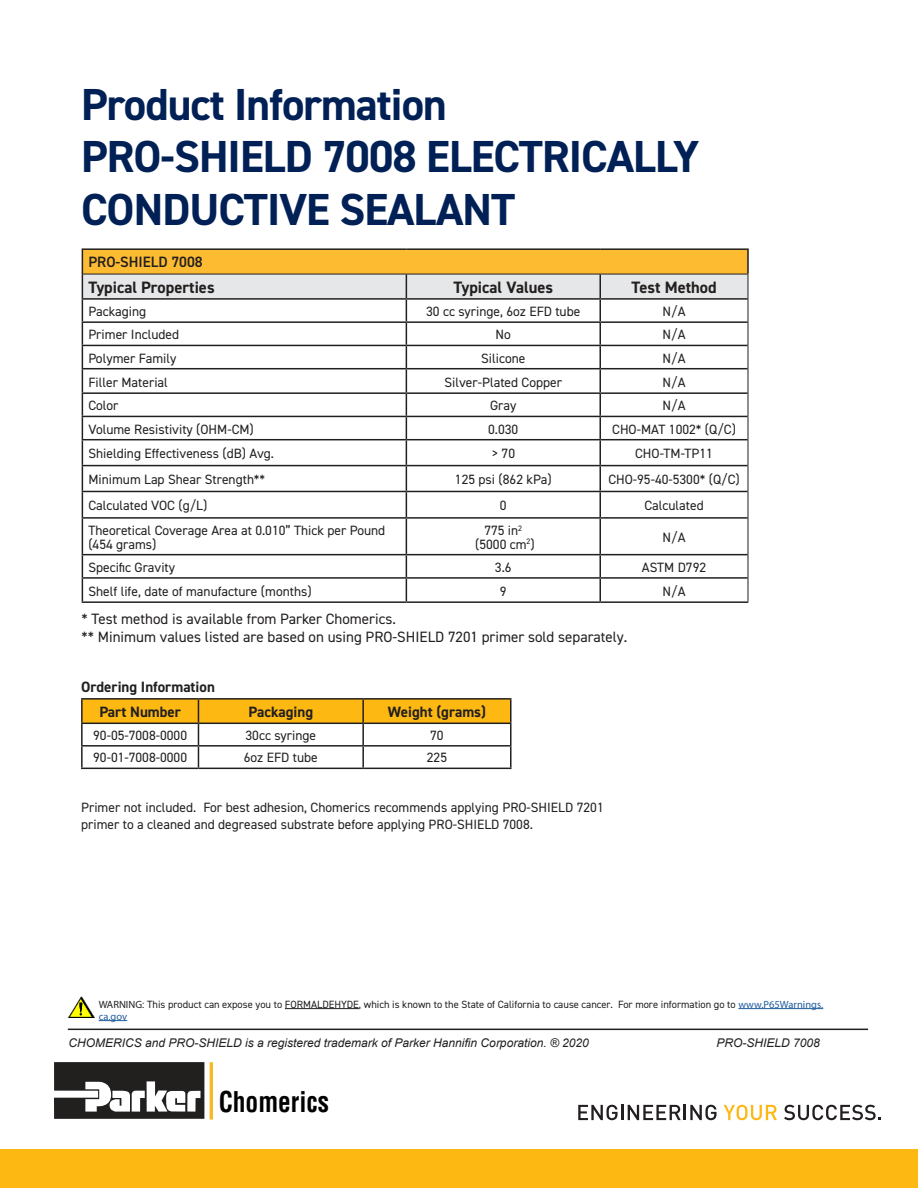
<style>
.page{position:relative;width:918px;height:1188px;background:#fff}
.page>*{position:absolute;margin:0;border:0;box-sizing:border-box;transform-origin:0 0}
.t1{font:700 45px/52.5px "DIN2014";letter-spacing:-.02em;color:#002056}
.t2{font:700 condensed 27.9px "Helvetica";color:#010102;scale:.91 1}
.t3{font:700 16.5px "DIN2014";color:#221f1f}
.t4{font:15px/18px "DIN2014";color:#221f1f}
.t5{font:700 15px/24.8px "DIN2014";color:#221f1f}
.t6{font:600 15px "DIN2014";color:#221f1f}
.t7{font:13.5px/13.5px "DIN2014";color:#221f1f}
.t8{font:13.5px "DIN2014";color:#211d1e}
.t9{font:italic 12px "Arial";color:#221f1f}
.t10{font:10.5px "DIN2014";color:#221f1f}
.t11{font:10.5px "Myriad Pro";color:#1f5d9e}
.s1{font-family:"Myriad Pro"}
.s2{font-family:"Myriad Pro";color:#1f5d9e}
</style>
<div class="page">
<div style="left:0;top:1150px;width:918px;height:38px;background:#fdb812"></div>
<svg style="left:578px;top:1105px;width:139px;height:15px"></svg>
<svg style="left:724px;top:1105px;width:53px;height:15px"></svg>
<svg style="left:784px;top:1105px;width:97px;height:15px"></svg>
<svg style="left:54px;top:1062px;width:150px;height:57px"></svg>
<hr style="left:210px;top:1062px;width:3px;height:57px;background:#fbb825">
<hr style="left:68px;top:1029px;width:800px;height:1px;background:#221f1f">
<hr style="left:285px;top:1008px;width:74px;height:1px;background:#221f1f">
<hr style="left:738px;top:1008px;width:85px;height:1px;background:#1f5d9e">
<svg style="left:99px;top:1020px;width:28px;height:1px"></svg>
<img style="left:68px;top:997px;width:26px;height:21px">
<hr style="left:82px;top:248px;width:324px;height:2px;background:#221f1f">
<hr style="left:406px;top:248px;width:194px;height:2px;background:#221f1f">
<hr style="left:600px;top:248px;width:149px;height:2px;background:#221f1f">
<hr style="left:82px;top:517px;width:324px;height:2px;background:#221f1f">
<hr style="left:82px;top:519px;width:1px;height:35px;background:#221f1f">
<hr style="left:406px;top:517px;width:194px;height:2px;background:#221f1f">
<hr style="left:406px;top:519px;width:1px;height:35px;background:#221f1f">
<hr style="left:600px;top:517px;width:148px;height:2px;background:#221f1f">
<hr style="left:599px;top:519px;width:2px;height:35px;background:#221f1f">
<hr style="left:82px;top:554px;width:324px;height:1px;background:#221f1f">
<hr style="left:406px;top:554px;width:194px;height:1px;background:#221f1f">
<hr style="left:600px;top:554px;width:148px;height:1px;background:#221f1f">
<hr style="left:599px;top:555px;width:2px;height:22px;background:#221f1f">
<hr style="left:82px;top:577px;width:324px;height:2px;background:#221f1f">
<svg style="left:82px;top:555px;width:1px;height:46px"></svg>
<hr style="left:406px;top:577px;width:194px;height:2px;background:#221f1f">
<svg style="left:406px;top:555px;width:1px;height:46px"></svg>
<hr style="left:600px;top:577px;width:148px;height:2px;background:#221f1f">
<hr style="left:599px;top:579px;width:2px;height:22px;background:#221f1f">
<hr style="left:82px;top:601px;width:324px;height:2px;background:#221f1f">
<hr style="left:406px;top:601px;width:194px;height:2px;background:#221f1f">
<hr style="left:600px;top:601px;width:148px;height:2px;background:#221f1f">
<svg style="left:82px;top:250px;width:667px;height:268px"></svg>
<hr style="left:748px;top:518px;width:1px;height:37px;background:#221f1f">
<svg style="left:748px;top:555px;width:1px;height:46px"></svg>
<hr style="left:81px;top:698px;width:117px;height:2px;background:#221f1f">
<hr style="left:198px;top:698px;width:165px;height:2px;background:#221f1f">
<hr style="left:363px;top:698px;width:149px;height:2px;background:#221f1f">
<hr style="left:510px;top:700px;width:2px;height:23px;background:#221f1f">
<hr style="left:81px;top:723px;width:117px;height:1px;background:#221f1f">
<hr style="left:81px;top:724px;width:2px;height:21px;background:#221f1f">
<hr style="left:363px;top:723px;width:149px;height:1px;background:#221f1f">
<hr style="left:510px;top:724px;width:2px;height:21px;background:#221f1f">
<hr style="left:81px;top:745px;width:117px;height:2px;background:#221f1f">
<hr style="left:81px;top:747px;width:2px;height:21px;background:#221f1f">
<svg style="left:82px;top:699px;width:429px;height:69px"></svg>
<hr style="left:363px;top:745px;width:149px;height:2px;background:#221f1f">
<hr style="left:362px;top:747px;width:2px;height:21px;background:#221f1f">
<hr style="left:510px;top:747px;width:2px;height:21px;background:#221f1f">
<hr style="left:81px;top:768px;width:117px;height:1px;background:#221f1f">
<hr style="left:198px;top:768px;width:165px;height:1px;background:#221f1f">
<hr style="left:363px;top:768px;width:149px;height:1px;background:#221f1f">
<hr style="left:81px;top:700px;width:2px;height:23px;background:#221f1f">
<hr style="left:362px;top:700px;width:2px;height:23px;background:#221f1f">
<hr style="left:198px;top:723px;width:165px;height:1px;background:#221f1f">
<h1 class="t1" style="left:81px;top:80px;width:620px">Product Information<br>PRO-SHIELD 7008 ELECTRICALLY<br>CONDUCTIVE SEALANT</h1>
<p class="t6" style="left:88px;top:254px;width:116px">PRO-SHIELD 7008</p>
<p class="t3" style="left:88px;top:280px;width:128px">Typical Properties</p>
<p class="t3" style="left:454px;top:280px;width:101px">Typical Values</p>
<p class="t3" style="left:632px;top:280px;width:87px">Test Method</p>
<p class="t7" style="left:88px;top:305px;width:59px">Packaging</p>
<p class="t7" style="left:426px;top:305px;width:156px">30 cc syringe, 6oz EFD tube</p>
<p class="t7" style="left:663px;top:305px;width:24px">N/A</p>
<p class="t7" style="left:88px;top:329px;width:92px">Primer Included</p>
<p class="t7" style="left:496px;top:329px;width:17px">No</p>
<p class="t7" style="left:663px;top:329px;width:24px">N/A</p>
<p class="t7" style="left:88px;top:352px;width:90px">Polymer Family</p>
<p class="t7" style="left:481px;top:352px;width:46px">Silicone</p>
<p class="t7" style="left:663px;top:352px;width:24px">N/A</p>
<p class="t7" style="left:88px;top:376px;width:81px">Filler Material</p>
<p class="t7" style="left:444px;top:376px;width:119px">Silver-Plated Copper</p>
<p class="t7" style="left:663px;top:376px;width:24px">N/A</p>
<p class="t7" style="left:88px;top:400px;width:32px">Color</p>
<p class="t7" style="left:490px;top:400px;width:28px">Gray</p>
<p class="t7" style="left:663px;top:400px;width:24px">N/A</p>
<p class="t7" style="left:88px;top:423px;width:167px">Volume Resistivity (OHM-CM)</p>
<p class="t7" style="left:488px;top:423px;width:32px">0.030</p>
<p class="t7" style="left:612px;top:423px;width:125px">CHO-MAT 1002* (Q/C)</p>
<p class="t7" style="left:88px;top:447px;width:187px">Shielding Effectiveness (dB) Avg.</p>
<p class="t7" style="left:491px;top:447px;width:25px">&gt; 70</p>
<p class="t7" style="left:635px;top:447px;width:79px">CHO-TM-TP11</p>
<p class="t7" style="left:88px;top:473px;width:178px">Minimum Lap Shear Strength**</p>
<p class="t7" style="left:455px;top:473px;width:98px">125 psi (862 kPa)</p>
<p class="t7" style="left:608px;top:473px;width:133px">CHO-95-40-5300* (Q/C)</p>
<p class="t7" style="left:88px;top:499px;width:120px">Calculated VOC (g/L)</p>
<p class="t7" style="left:500px;top:499px;width:8px">0</p>
<p class="t7" style="left:644px;top:499px;width:61px">Calculated</p>
<p class="t7" style="left:88px;top:524px;width:298px">Theoretical Coverage Area at 0.010” Thick per Pound (454 grams)</p>
<p class="t7" style="left:475px;top:524px;width:61px;text-align:center">775 in<sup>2 </sup>(5000 cm<sup>2</sup>)</p>
<p class="t7" style="left:663px;top:531px;width:24px">N/A</p>
<p class="t7" style="left:88px;top:561px;width:88px">Specific Gravity</p>
<p class="t7" style="left:495px;top:561px;width:18px">3.6</p>
<p class="t7" style="left:642px;top:561px;width:66px">ASTM D792</p>
<p class="t7" style="left:88px;top:585px;width:225px">Shelf life, date of manufacture (months)</p>
<p class="t7" style="left:500px;top:585px;width:8px">9</p>
<p class="t7" style="left:663px;top:585px;width:24px">N/A</p>
<p class="t4" style="left:82px;top:610px;width:547px">* Test method is available from Parker Chomerics.<br>** Minimum values listed are based on using PRO-SHIELD 7201 primer sold separately.</p>
<p class="t5" style="left:99px;top:675px;width:117px;text-indent:-18px">Ordering Information<br>Part Number</p>
<p class="t5" style="left:248px;top:700px;width:66px">Packaging</p>
<p class="t5" style="left:388px;top:700px;width:100px">Weight (grams)</p>
<p class="t8" style="left:93px;top:729px;width:95px">90-05-7008-0000</p>
<p class="t7" style="left:246px;top:729px;width:72px">30cc syringe</p>
<p class="t8" style="left:430px;top:729px;width:15px">70</p>
<p class="t8" style="left:93px;top:751px;width:95px">90-01-7008-0000</p>
<p class="t7" style="left:244px;top:751px;width:75px">6oz EFD tube</p>
<p class="t8" style="left:427px;top:751px;width:22px">225</p>
<p class="t7" style="left:81px;top:800px;width:524px;line-height:16.2px">Primer not included. For best adhesion, Chomerics recommends applying PRO-SHIELD 7201 primer to a cleaned and degreased substrate before applying PRO-SHIELD 7008.</p>
<p class="t10" style="left:99px;top:999px;width:726px"><span class="s1">WARNING</span>: This product can expose you to FORMALDEHYDE, which is known to the State of California to cause cancer. For more information go to <span class="s2">www.P65Warnings.</span></p>
<p class="t11" style="left:99px;top:1012px;width:30px">ca.gov</p>
<p class="t9" style="left:69px;top:1035px;width:522px">CHOMERICS and PRO-SHIELD is a registered trademark of Parker Hanni昀椀n Corporation. ® 2020</p>
<p class="t9" style="left:717px;top:1035px;width:105px">PRO-SHIELD 7008</p>
<h2 class="t2" style="left:219px;top:1086px;width:123px">Chomerics</h2>
</div>
